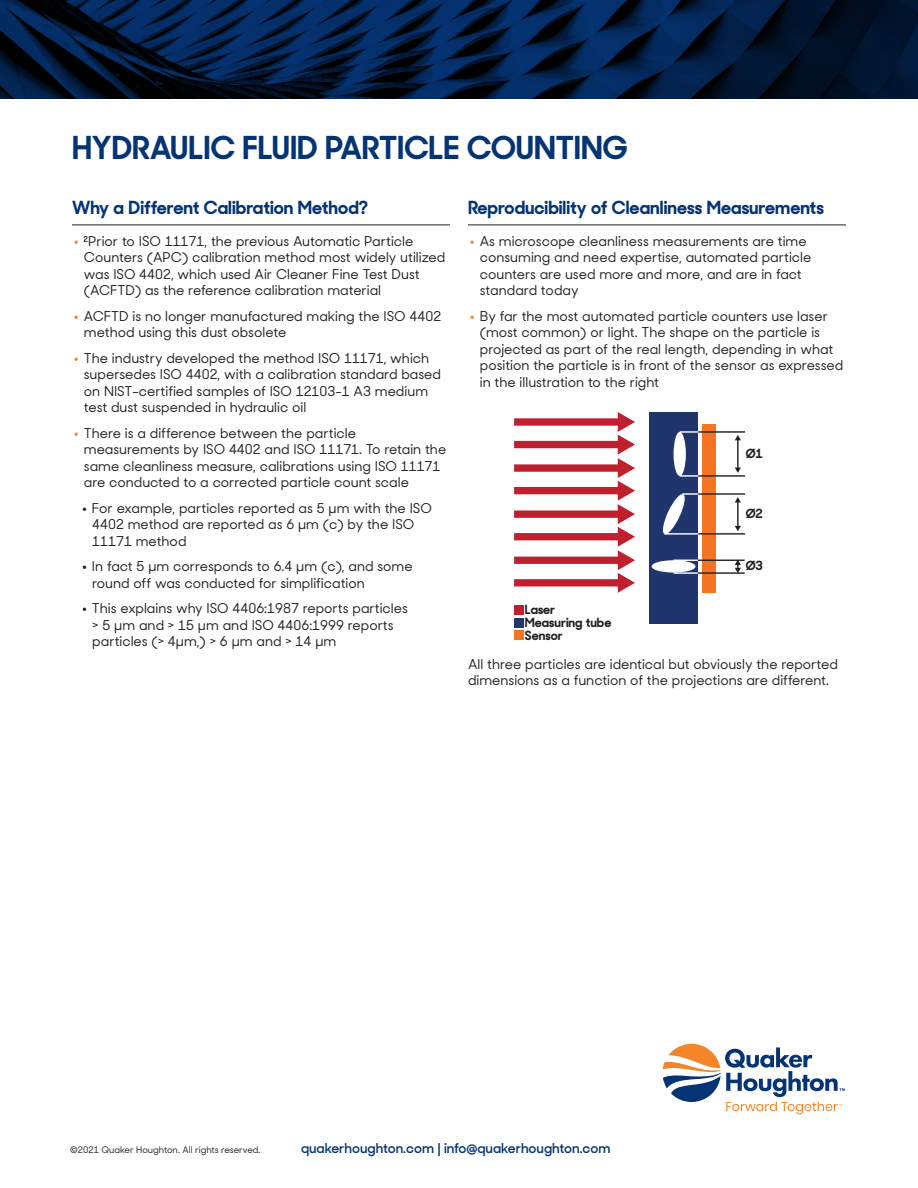
<style>
.page{position:relative;width:918px;height:1188px;background:#fff}
.page>*{position:absolute;margin:0;border:0;box-sizing:border-box;transform-origin:0 0}
.t1{font:700 31.5px "Sharp Sans Display No 2";color:#053474}
.t2{font:700 18px "Sharp Sans Display No 2";color:#053474}
.t3{font:500 13.5px/16.5px "Sharp Sans Display No 2";color:#231f20}
.t4{font:600 13.5px "Sharp Sans Display No 2";color:#053474}
.t5{font:700 12.6px/12.9px "Sharp Sans Display No 2";color:#231f20}
.t6{font:500 9px "Sharp Sans Display No 2";color:#231f20}
.s1{font-weight:400;font-size:27px;color:#f58529}
.s2{font-weight:400;font-size:27px}
</style>
<div class="page">
<svg style="left:0;top:0;width:918px;height:99px;background:#021b3d"></svg>
<svg style="left:663px;top:1044px;width:182px;height:71px"></svg>
<hr style="left:72px;top:225px;width:378px;height:1px;background:#231f20">
<hr style="left:468px;top:225px;width:378px;height:1px;background:#231f20">
<div style="left:649px;top:412px;width:49px;height:211px;background:#21356d"></div>
<div style="left:703px;top:424px;width:13px;height:169px;background:#f47421"></div>
<svg style="left:514px;top:412px;width:121px;height:181px"></svg>
<div style="left:674px;top:432px;width:12px;height:44px;background:#fff;border-radius:50%"></div>
<div style="left:652px;top:560px;width:44px;height:13px;background:#fff;border-radius:50%"></div>
<svg style="left:682px;top:560px;width:16px;height:1px"></svg>
<hr style="left:698px;top:560px;width:47px;height:1px;background:#231f20">
<hr style="left:674px;top:572px;width:24px;height:2px;background:#fff">
<hr style="left:698px;top:572px;width:47px;height:2px;background:#231f20">
<hr style="left:698px;top:533px;width:47px;height:2px;background:#231f20">
<svg style="left:663px;top:493px;width:35px;height:42px"></svg>
<hr style="left:698px;top:493px;width:47px;height:2px;background:#231f20">
<svg style="left:680px;top:475px;width:18px;height:2px"></svg>
<hr style="left:698px;top:475px;width:47px;height:2px;background:#231f20">
<svg style="left:680px;top:431px;width:18px;height:2px"></svg>
<hr style="left:698px;top:431px;width:47px;height:2px;background:#231f20">
<svg style="left:735px;top:435px;width:6px;height:38px"></svg>
<svg style="left:735px;top:497px;width:6px;height:34px"></svg>
<svg style="left:735px;top:561px;width:6px;height:12px"></svg>
<div style="left:514px;top:605px;width:9px;height:9px;background:#c01f2e"></div>
<div style="left:514px;top:618px;width:9px;height:9px;background:#21356d"></div>
<div style="left:514px;top:631px;width:9px;height:9px;background:#f47421"></div>
<h2 class="t1" style="left:72px;top:120px;width:557px">HYDRAULIC FLUID PARTICLE COUNTING</h2>
<h4 class="t2" style="left:72px;top:192px;width:298px">Why a Different Calibration Method?</h4>
<p class="t3" style="left:84px;top:231px;width:363px;text-indent:-12px"><span class="s1">•</span> ²Prior to ISO 11171, the previous Automatic Particle Counters (APC) calibration method most widely utilized was ISO 4402, which used Air Cleaner Fine Test Dust (ACFTD) as the reference calibration material</p>
<p class="t3" style="left:84px;top:306px;width:359px;text-indent:-12px"><span class="s1">•</span> ACFTD is no longer manufactured making the ISO 4402 method using this dust obsolete</p>
<p class="t3" style="left:84px;top:348px;width:359px;text-indent:-12px"><span class="s1">•</span> The industry developed the method ISO 11171, which supersedes ISO 4402, with a calibration standard based on NIST-certified samples of ISO 12103-1 A3 medium test dust suspended in hydraulic oil</p>
<p class="t3" style="left:84px;top:423px;width:364px;text-indent:-12px"><span class="s1">•</span> There is a difference between the particle measurements by ISO 4402 and ISO 11171. To retain the same cleanliness measure, calibrations using ISO 11171 are conducted to a corrected particle count scale</p>
<p class="t3" style="left:92px;top:498px;width:341px;text-indent:-12px"><span class="s2">•</span> For example, particles reported as 5 µm with the ISO<br>4402 method are reported as 6 µm (c) by the ISO<br>11171 method</p>
<p class="t3" style="left:92px;top:557px;width:322px;text-indent:-12px"><span class="s2">•</span> In fact 5 µm corresponds to 6.4 µm (c), and some round off was conducted for simplification</p>
<p class="t3" style="left:92px;top:599px;width:317px;text-indent:-12px"><span class="s2">•</span> This explains why ISO 4406:1987 reports particles &gt; 5 µm and &gt; 15 µm and ISO 4406:1999 reports particles (&gt; 4µm,) &gt; 6 µm and &gt; 14 µm</p>
<h4 class="t2" style="left:468px;top:192px;width:357px">Reproducibility of Cleanliness Measurements</h4>
<p class="t3" style="left:480px;top:231px;width:333px;text-indent:-12px"><span class="s1">•</span> As microscope cleanliness measurements are time consuming and need expertise, automated particle counters are used more and more, and are in fact standard today</p>
<p class="t3" style="left:480px;top:306px;width:365px;text-indent:-12px"><span class="s1">•</span> By far the most automated particle counters use laser (most common) or light. The shape on the particle is projected as part of the real length, depending in what position the particle is in front of the sensor as expressed in the illustration to the right</p>
<p class="t5" style="left:746px;top:446px;width:19px">Ø1</p>
<p class="t5" style="left:746px;top:505px;width:19px">Ø2</p>
<p class="t5" style="left:746px;top:558px;width:19px">Ø3</p>
<p class="t5" style="left:525px;top:602px;width:88px">Laser<br>Measuring tube<br>Sensor</p>
<p class="t3" style="left:468px;top:654px;width:371px">All three particles are identical but obviously the reported dimensions as a function of the projections are different.</p>
<p class="t6" style="left:70px;top:1143px;width:192px">©2021 Quaker Houghton. All rights reserved.</p>
<p class="t4" style="left:301px;top:1137px;width:311px">quakerhoughton.com | info@quakerhoughton.com</p>
</div>
